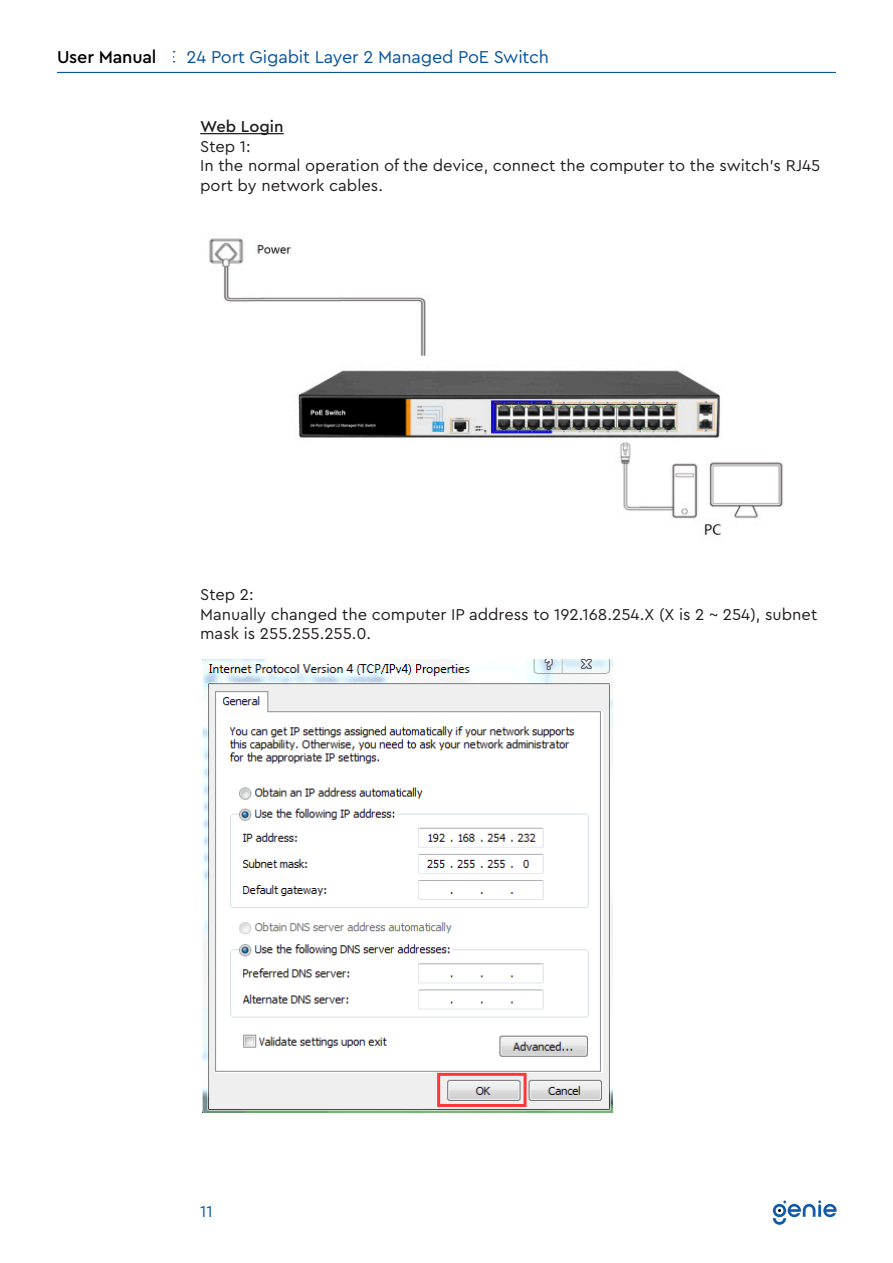
<style>
.page{position:relative;width:893px;height:1263px;background:#fff}
.page>*{position:absolute;margin:0;border:0;box-sizing:border-box;transform-origin:0 0}
.t1{font:18px "Cera Pro";letter-spacing:-.01em;color:#09559e}
.t2{font:500 18px "Cera Pro";letter-spacing:-.01em;color:#000}
.t3{font:16.5px/19.5px "Cera Pro";color:#231f20}
.Sub_Section_Title{font:500 16.5px "Cera Pro";color:#231f20}
.t4{font:16.5px "Cera Pro";color:#09559e}
</style>
<div class="page">
<hr style="left:57px;top:72px;width:779px;height:1px;background:#09559e">
<svg style="left:173px;top:51px;width:2px;height:12px"></svg>
<svg style="left:773px;top:1200px;width:64px;height:25px"></svg>
<hr style="left:200px;top:133px;width:84px;height:1px;background:#231f20">
<img style="left:203px;top:659px;width:410px;height:453px">
<img style="left:209px;top:238px;width:574px;height:297px">
<p class="t2" style="left:57px;top:45px;width:101px">User Manual</p>
<p class="t1" style="left:187px;top:45px;width:364px">24 Port Gigabit Layer 2 Managed PoE Switch</p>
<p class="Sub_Section_Title" style="left:200px;top:116px;width:85px">Web Login</p>
<p class="t3" style="left:200px;top:135px;width:52px">Step 1:</p>
<p class="t3" style="left:200px;top:155px;width:622px">In the normal operation of the device, connect the computer to the switch’s RJ45 port by network cables.</p>
<p class="t3" style="left:200px;top:584px;width:55px">Step 2:</p>
<p class="t3" style="left:200px;top:603px;width:619px">Manually changed the computer IP address to 192.168.254.X (X is 2 ~ 254), subnet mask is 255.255.255.0.</p>
<p class="t4" style="left:200px;top:1200px;width:14px">11</p>
</div>
